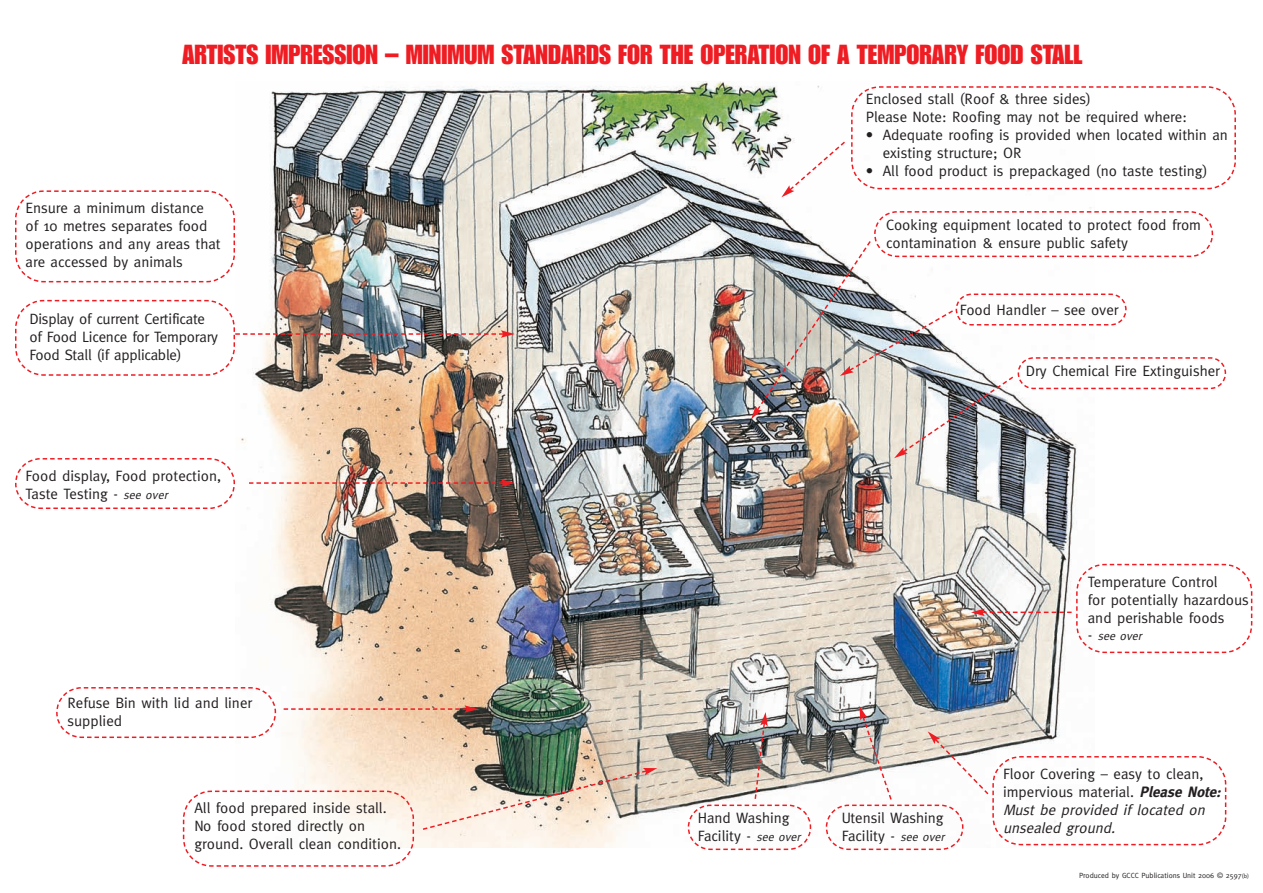
<style>
.page{position:relative;width:1263px;height:893px;background:#fff}
.page>*{position:absolute;margin:0;border:0;box-sizing:border-box;transform-origin:0 0}
.t1{font:27px "Impact";color:#ee1d23}
.t2{font:15px/18px "Meta";color:#231f20}
.t3{font:italic 12px "Meta";color:#231f20}
.t4{font:7.5px "Meta";color:#231f20}
.s1{font-style:italic;font-size:12px}
.s2{font-style:normal;font-size:15px}
.s3{font-weight:700;font-style:italic}
.s4{font-style:italic}
.s5{font-size:6px}
</style>
<div class="page">
<img style="left:241px;top:81px;width:850px;height:767px">
<svg style="left:15px;top:190px;width:220px;height:93px"></svg>
<svg style="left:15px;top:458px;width:220px;height:51px"></svg>
<img style="left:15px;top:299px;width:500px;height:77px">
<img style="left:249px;top:479px;width:266px;height:8px">
<svg style="left:284px;top:705px;width:194px;height:8px;background:#ebb9a4"></svg>
<svg style="left:56px;top:686px;width:221px;height:53px"></svg>
<svg style="left:182px;top:790px;width:233px;height:77px"></svg>
<img style="left:421px;top:768px;width:236px;height:63px">
<svg style="left:781px;top:85px;width:455px;height:112px"></svg>
<svg style="left:751px;top:210px;width:476px;height:248px"></svg>
<svg style="left:971px;top:563px;width:282px;height:91px"></svg>
<svg style="left:825px;top:706px;width:402px;height:145px"></svg>
<svg style="left:687px;top:712px;width:125px;height:139px"></svg>
<h1 class="t1" style="left:182px;top:45px;width:902px">ARTISTS IMPRESSION – MINIMUM STANDARDS FOR THE OPERATION OF A TEMPORARY FOOD STALL</h1>
<p class="t2" style="left:26px;top:199px;width:197px">Ensure a minimum distance<br>of 10 metres separates food operations and any areas that are accessed by animals</p>
<p class="t2" style="left:29px;top:310px;width:190px">Display of current Certificate of Food Licence for Temporary<br>Food Stall (if applicable)</p>
<p class="t2" style="left:26px;top:467px;width:197px">Food display, Food protection,<br>Taste Testing - <span class="s1">see over</span></p>
<p class="t2" style="left:68px;top:693px;width:186px">Refuse Bin with lid and liner supplied</p>
<p class="t2" style="left:866px;top:90px;width:323px">Enclosed stall (Roof &amp; three sides)<br>Please Note: Roofing may not be required where:</p>
<p class="t2" style="left:883px;top:126px;width:347px;text-indent:-17px">• Adequate roofing is provided when located within an existing structure; OR</p>
<p class="t2" style="left:866px;top:162px;width:343px">• All food product is prepackaged (no taste testing)</p>
<p class="t2" style="left:886px;top:216px;width:317px">Cooking equipment located to protect food from contamination &amp; ensure public safety</p>
<p class="t2" style="left:960px;top:301px;width:160px">Food Handler – see over</p>
<p class="t2" style="left:1026px;top:362px;width:196px">Dry Chemical Fire Extinguisher</p>
<p class="t2" style="left:1088px;top:573px;width:163px">Temperature Control<br>for potentially hazardous and perishable foods</p>
<p class="t3" style="left:1088px;top:629px;width:57px"><span class="s2">-</span> see over</p>
<p class="t2" style="left:194px;top:799px;width:208px">All food prepared inside stall.<br>No food stored directly on ground. Overall clean condition.</p>
<p class="t2" style="left:698px;top:808px;width:106px">Hand Washing<br>Facility - <span class="s1">see over</span></p>
<p class="t2" style="left:842px;top:808px;width:106px">Utensil Washing<br>Facility - <span class="s1">see over</span></p>
<p class="t2" style="left:1003px;top:764px;width:222px">Floor Covering – easy to clean, impervious material. <span class="s3">Please Note:<br></span><span class="s4">Must be provided if located on unsealed ground.</span></p>
<p class="t4" style="left:1079px;top:871px;width:171px">Produced by GCCC Publications Unit 2006 © 2597<span class="s5">(b)</span></p>
</div>
